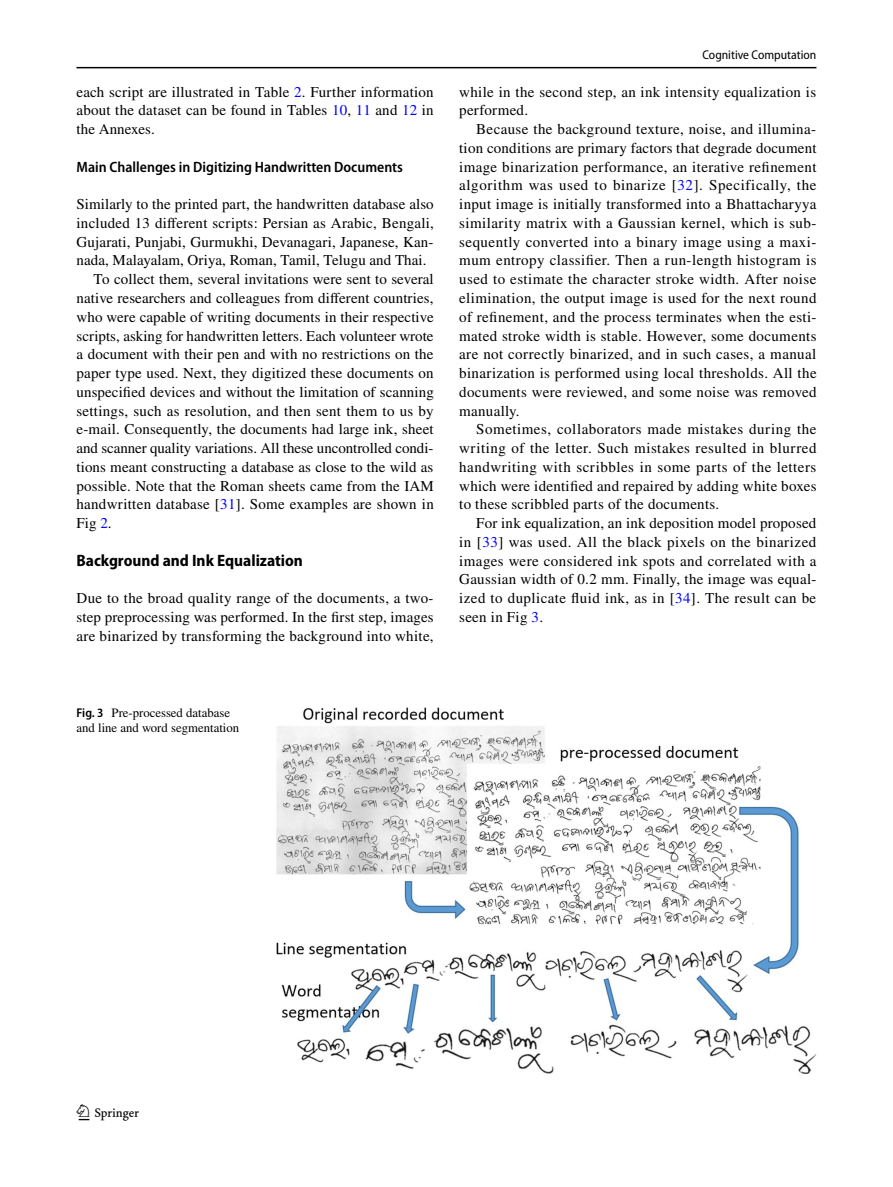
<style>
.page{position:relative;width:893px;height:1187px;background:#fff}
.page>*{position:absolute;margin:0;border:0;box-sizing:border-box;transform-origin:0 0}
.t1{font:22.5px "Springnew Regular 2";color:#000}
.t2{font:700 semi-condensed 16.5px "Myriad Pro";color:#000}
.t3{font:15px/18.8px "STIX";letter-spacing:.01em;color:#000;text-align:justify}
.t4{font:600 semi-condensed 15px "Myriad Pro";color:#000}
.t5{font:12.75px/15px "STIX";color:#000}
.t6{font:semi-condensed 12.75px "Myriad Pro";color:#000}
.s1{color:#00f}
.s2{font-family:"Myriad Pro";font-weight:600;font-stretch:semi-condensed}
</style>
<div class="page">
<hr style="left:77px;top:67px;width:739px;height:1px;background:#000">
<img style="left:276px;top:707px;width:540px;height:366px">
<p class="t3" style="left:77px;top:83px;width:359px">each script are illustrated in Table <span class="s1">2</span>. Further information about the dataset can be found in Tables <span class="s1">10</span>, <span class="s1">11</span> and <span class="s1">12</span> in the Annexes.</p>
<p class="t4" style="left:77px;top:158px;width:328px">Main Challenges in Digitizing Handwritten Documents</p>
<p class="t3" style="left:77px;top:196px;width:359px">Similarly to the printed part, the handwritten database also</p>
<p class="t3" style="left:77px;top:214px;width:359px">included 13 different scripts: Persian as Arabic, Bengali,</p>
<p class="t3" style="left:77px;top:233px;width:358px">Gujarati, Punjabi, Gurmukhi, Devanagari, Japanese, Kan-</p>
<p class="t3" style="left:77px;top:252px;width:352px">nada, Malayalam, Oriya, Roman, Tamil, Telugu and Thai.</p>
<p class="t3" style="left:94px;top:271px;width:342px">To collect them, several invitations were sent to several</p>
<p class="t3" style="left:77px;top:289px;width:359px">native researchers and colleagues from different countries,</p>
<p class="t3" style="left:77px;top:308px;width:359px">who were capable of writing documents in their respective</p>
<p class="t3" style="left:77px;top:327px;width:358px">scripts, asking for handwritten letters. Each volunteer wrote</p>
<p class="t3" style="left:77px;top:346px;width:358px">a document with their pen and with no restrictions on the</p>
<p class="t3" style="left:77px;top:364px;width:359px">paper type used. Next, they digitized these documents on</p>
<p class="t3" style="left:77px;top:383px;width:359px">unspecified devices and without the limitation of scanning</p>
<p class="t3" style="left:77px;top:402px;width:358px">settings, such as resolution, and then sent them to us by</p>
<p class="t3" style="left:77px;top:421px;width:359px">e-mail. Consequently, the documents had large ink, sheet</p>
<p class="t3" style="left:77px;top:439px;width:358px">and scanner quality variations. All these uncontrolled condi-</p>
<p class="t3" style="left:77px;top:458px;width:358px">tions meant constructing a database as close to the wild as</p>
<p class="t3" style="left:77px;top:477px;width:359px">possible. Note that the Roman sheets came from the IAM</p>
<p class="t3" style="left:77px;top:496px;width:359px">handwritten database [<span class="s1">31</span>]. Some examples are shown in</p>
<p class="t3" style="left:77px;top:514px;width:37px">Fig <span class="s1">2</span>.</p>
<p class="t2" style="left:77px;top:551px;width:228px">Background and Ink Equalization</p>
<p class="t3" style="left:77px;top:589px;width:359px">Due to the broad quality range of the documents, a two&shy;step preprocessing was performed. In the first step, images are binarized by transforming the background into white,</p>
<p class="t6" style="left:702px;top:48px;width:115px">Cognitive Computation</p>
<p class="t3" style="left:459px;top:83px;width:358px">while in the second step, an ink intensity equalization is performed.</p>
<p class="t3" style="left:459px;top:121px;width:359px;text-indent:17px">Because the background texture, noise, and illumina&shy;tion conditions are primary factors that degrade document image binarization performance, an iterative refinement algorithm was used to binarize [<span class="s1">32</span>]. Specifically, the input image is initially transformed into a Bhattacharyya similarity matrix with a Gaussian kernel, which is sub&shy;sequently converted into a binary image using a maxi&shy;mum entropy classifier. Then a run-length histogram is used to estimate the character stroke width. After noise elimination, the output image is used for the next round of refinement, and the process terminates when the esti&shy;mated stroke width is stable. However, some documents are not correctly binarized, and in such cases, a manual binarization is performed using local thresholds. All the documents were reviewed, and some noise was removed manually.</p>
<p class="t3" style="left:459px;top:421px;width:359px;text-indent:17px">Sometimes, collaborators made mistakes during the writing of the letter. Such mistakes resulted in blurred handwriting with scribbles in some parts of the letters which were identified and repaired by adding white boxes to these scribbled parts of the documents.</p>
<p class="t3" style="left:459px;top:514px;width:359px;text-indent:17px">For ink equalization, an ink deposition model proposed in [<span class="s1">33</span>] was used. All the black pixels on the binarized images were considered ink spots and correlated with a Gaussian width of 0.2 mm. Finally, the image was equal&shy;ized to duplicate fluid ink, as in [<span class="s1">34</span>]. The result can be seen in Fig <span class="s1">3</span>.</p>
<p class="t5" style="left:77px;top:706px;width:164px"><span class="s2">Fig. 3</span> Pre-processed database and line and word segmentation</p>
<h1 class="t1" style="left:79px;top:1104px;width:62px">1 3</h1>
</div>
